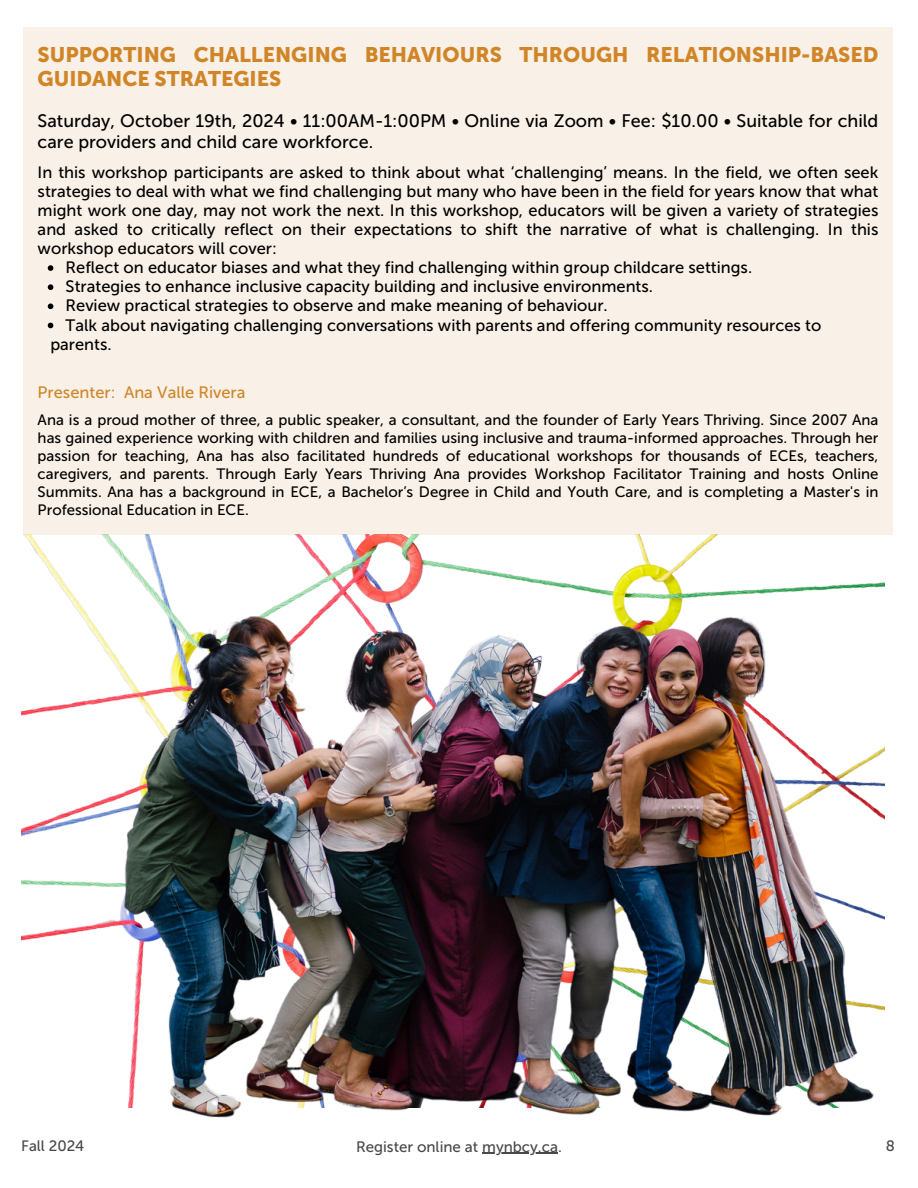
<style>
.page{position:relative;width:918px;height:1188px;background:#fff}
.page>*{position:absolute;margin:0;border:0;box-sizing:border-box;transform-origin:0 0}
.t1{font:21px/24.8px "Museo Sans 900";color:#d08628}
.t2{font:18px/21.3px "Museo Sans 500";color:#000}
.t3{font:16.5px/19.2px "Museo Sans 500";color:#000;text-align:justify}
.t4{font:16.5px "Museo Sans 500";color:#d08628}
.t5{font:15.15px "Museo Sans 500";color:#4a4948}
.t6{font:15px/18px "Museo Sans 500";color:#000;text-align:justify}
.t7{font:15px "Museo Sans 500";color:#4a4948}
</style>
<div class="page">
<div style="left:23px;top:27px;width:870px;height:508px;background:#f9f1e7"></div>
<img style="left:21px;top:534px;width:864px;height:584px">
<svg style="left:48px;top:265px;width:5px;height:6px"></svg>
<svg style="left:48px;top:284px;width:5px;height:6px"></svg>
<svg style="left:48px;top:304px;width:5px;height:5px"></svg>
<svg style="left:48px;top:323px;width:5px;height:5px"></svg>
<hr style="left:482px;top:1153px;width:76px;height:1px;background:#4a4948">
<p class="t1" style="left:38px;top:42px;width:842px">SUPPORTING CHALLENGING BEHAVIOURS THROUGH RELATIONSHIP-BASED<br>GUIDANCE STRATEGIES</p>
<p class="t2" style="left:38px;top:110px;width:842px">Saturday, October 19th, 2024 • 11:00AM-1:00PM • Online via Zoom • Fee: $10.00 • Suitable for child care providers and child care workforce.</p>
<p class="t3" style="left:38px;top:162px;width:842px">In this workshop participants are asked to think about what ‘challenging’ means. In the field, we often seek strategies to deal with what we find challenging but many who have been in the field for years know that what might work one day, may not work the next. In this workshop, educators will be given a variety of strategies and asked to critically reflect on their expectations to shift the narrative of what is challenging. In this workshop educators will cover:</p>
<p class="t3" style="left:66px;top:258px;width:688px">Reflect on educator biases and what they find challenging within group childcare settings.</p>
<h2 class="t3" style="left:66px;top:277px;width:589px">Strategies to enhance inclusive capacity building and inclusive environments.</h2>
<h2 class="t3" style="left:66px;top:296px;width:544px">Review practical strategies to observe and make meaning of behaviour.</h2>
<p class="t3" style="left:66px;top:315px;width:757px">Talk about navigating challenging conversations with parents and offering community resources to</p>
<p class="t3" style="left:50px;top:334px;width:63px">parents.</p>
<p class="t4" style="left:38px;top:382px;width:209px">Presenter: Ana Valle Rivera</p>
<p class="t6" style="left:38px;top:411px;width:842px">Ana is a proud mother of three, a public speaker, a consultant, and the founder of Early Years Thriving. Since 2007 Ana has gained experience working with children and families using inclusive and trauma-informed approaches. Through her passion for teaching, Ana has also facilitated hundreds of educational workshops for thousands of ECEs, teachers, caregivers, and parents. Through Early Years Thriving Ana provides Workshop Facilitator Training and hosts Online Summits. Ana has a background in ECE, a Bachelor’s Degree in Child and Youth Care, and is completing a Master's in Professional Education in ECE.</p>
<h2 class="t7" style="left:21px;top:1137px;width:65px">Fall 2024</h2>
<h2 class="t7" style="left:886px;top:1137px;width:11px">8</h2>
<p class="t5" style="left:356px;top:1137px;width:207px">Register online at mynbcy.ca.</p>
</div>
